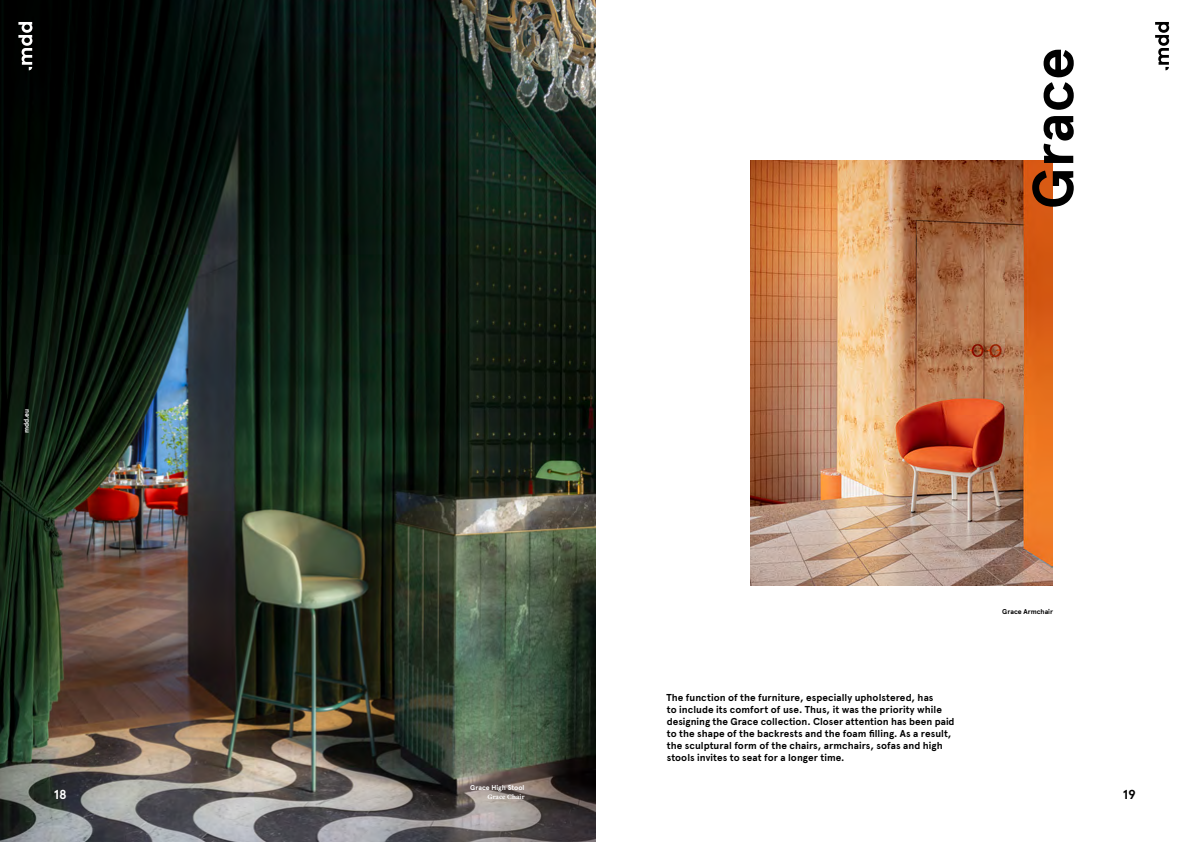
<style>
.page{position:relative;width:1191px;height:842px;background:#fff}
.page>*{position:absolute;margin:0;border:0;box-sizing:border-box;transform-origin:0 0}
.t1{font:700 58px "Apercu Pro";letter-spacing:.005em;color:#000}
.t2{font:700 13px "Apercu Pro";color:#fff}
.t3{font:700 13px "Apercu Pro";color:#000}
.t4{font:700 10px/12px "Apercu Pro";letter-spacing:.005em;color:#000}
.t5{font:700 7px "Apercu Pro";color:#fff}
.t6{font:700 7px "Apercu Pro";letter-spacing:-.005em;color:#000}
.t7{font:700 7px "Freight Text Pro";color:#fff}
</style>
<div class="page">
<svg style="left:1155px;top:22px;width:14px;height:48px"></svg>
<img style="left:0;top:0;width:595px;height:842px">
<svg style="left:18px;top:22px;width:14px;height:48px"></svg>
<img style="left:750px;top:160px;width:303px;height:425px">
<p class="t5" style="left:21px;top:433px;width:26px;rotate:-90deg">mdd.eu</p>
<h2 class="t2" style="left:54px;top:785px;width:15px">18</h2>
<h1 class="t1" style="left:1009px;top:209px;width:163px;rotate:-90deg">Grace</h1>
<p class="t4" style="left:666px;top:691px;width:290px">The function of the furniture, especially upholstered, has<br>to include its comfort of use. Thus, it was the priority while designing the Grace collection. Closer attention has been paid to the shape of the backrests and the foam filling. As a result, the sculptural form of the chairs, armchairs, sofas and high stools invites to seat for a longer time.</p>
<p class="t6" style="left:1002px;top:606px;width:52px">Grace Armchair</p>
<p class="t5" style="left:470px;top:783px;width:56px">Grace High Stool</p>
<p class="t7" style="left:487px;top:792px;width:39px">Grace Chair</p>
<h2 class="t3" style="left:1123px;top:785px;width:14px">19</h2>
</div>
